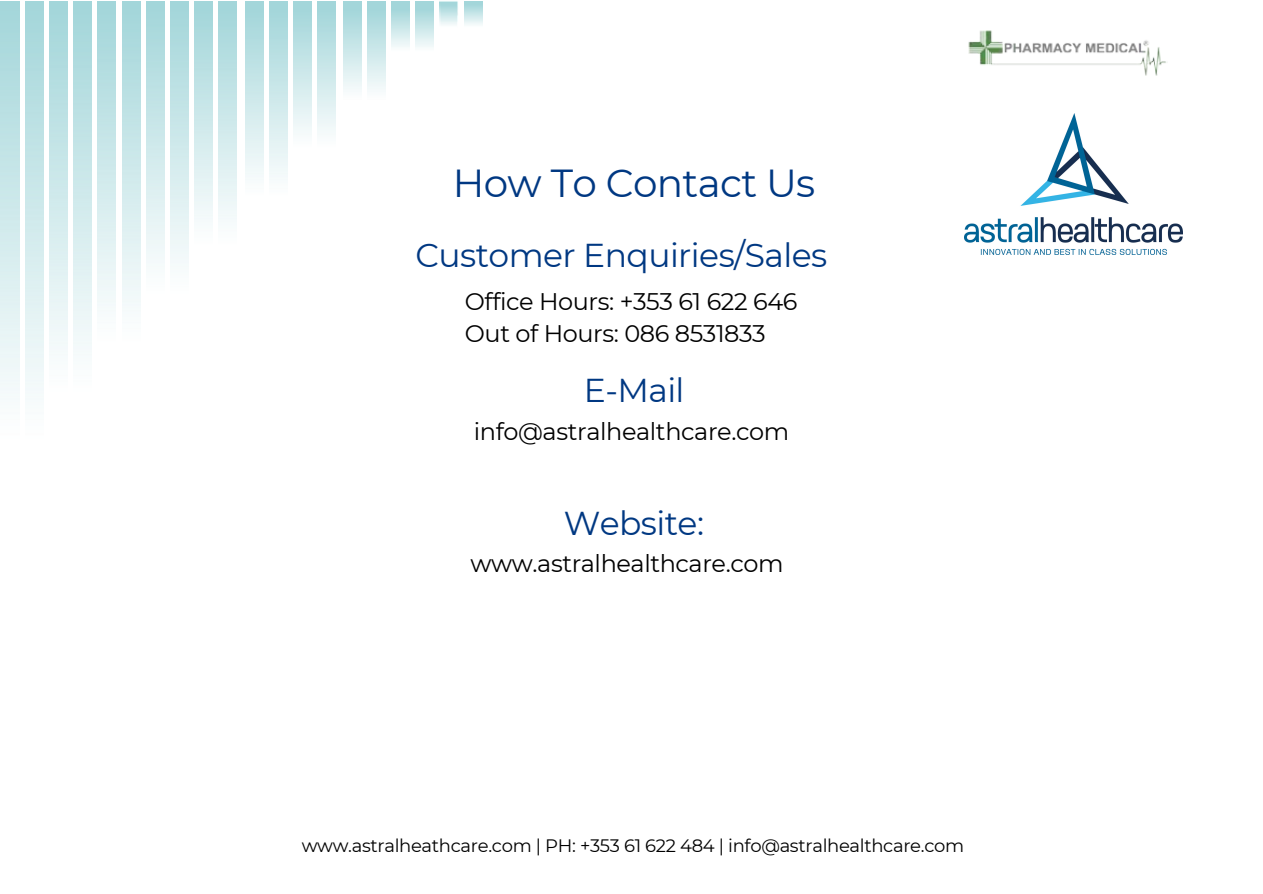
<style>
.page{position:relative;width:1263px;height:894px;background:#fff}
.page>*{position:absolute;margin:0;border:0;box-sizing:border-box;transform-origin:0 0}
.t1{font:39px "Montserrat";letter-spacing:-.015em;color:#003882}
.t2{font:33px "Montserrat";letter-spacing:-.015em;color:#003882}
.t3{font:24px/32.5px "Montserrat";letter-spacing:-.015em;color:#000}
.t4{font:18px "Montserrat";letter-spacing:-.015em;color:#000}
</style>
<div class="page">
<img style="left:439px;top:1px;width:19px;height:24px">
<img style="left:968px;top:30px;width:198px;height:46px">
<img style="left:964px;top:114px;width:218px;height:140px">
<h1 class="t1" style="left:453px;top:159px;width:364px">How To Contact Us</h1>
<h2 class="t2" style="left:415px;top:235px;width:413px">Customer Enquiries/Sales</h2>
<p class="t3" style="left:465px;top:285px;width:334px">Office Hours: +353 61 622 646<br>Out of Hours: 086 8531833</p>
<h2 class="t2" style="left:584px;top:370px;width:102px">E-Mail</h2>
<p class="t3" style="left:474px;top:415px;width:317px">info@astralhealthcare.com</p>
<h2 class="t2" style="left:564px;top:502px;width:142px">Website:</h2>
<p class="t3" style="left:471px;top:546px;width:314px">www.astralhealthcare.com</p>
<p class="t4" style="left:302px;top:834px;width:664px">www.astralheathcare.com | PH: +353 61 622 484 | info@astralhealthcare.com</p>
</div>
